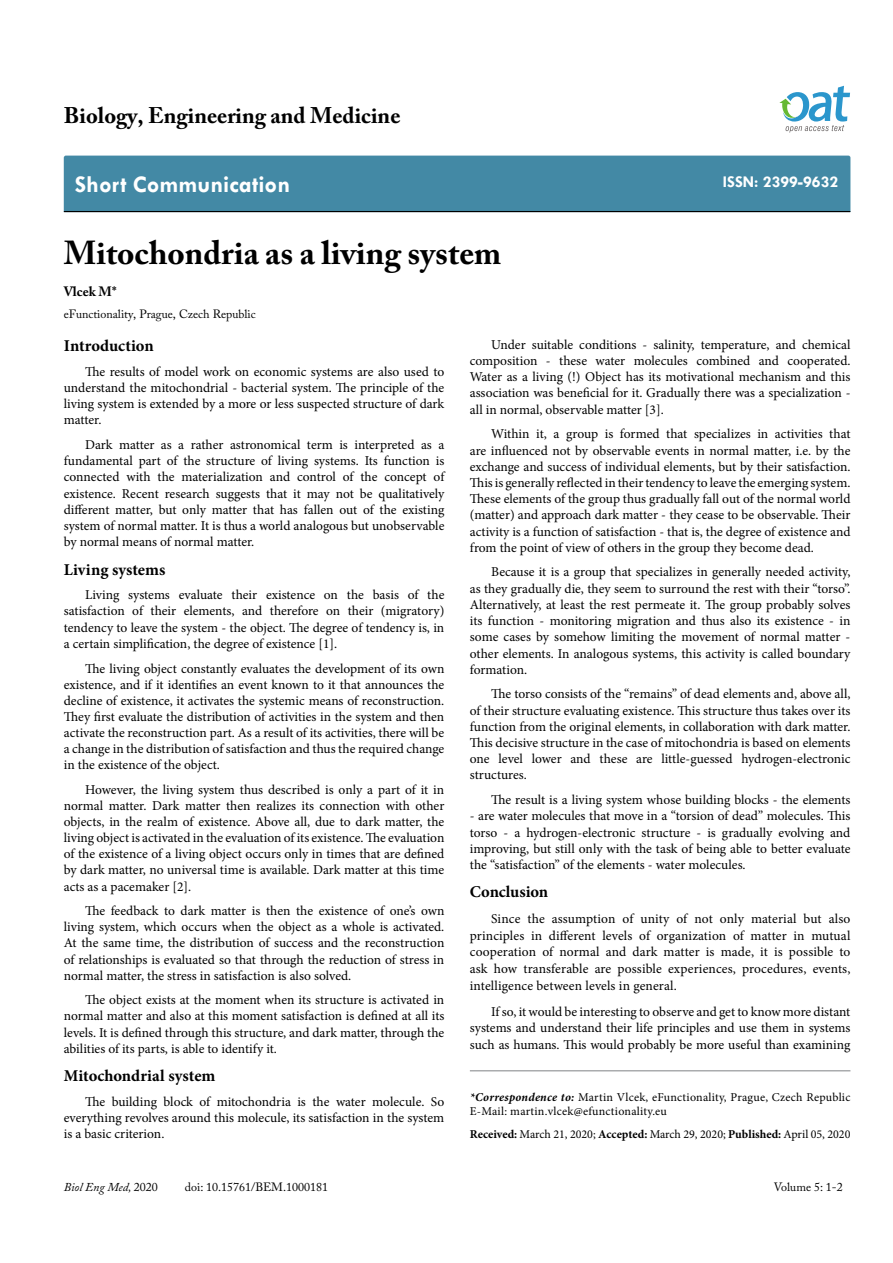
<style>
.page{position:relative;width:893px;height:1263px;background:#fff}
.page>*{position:absolute;margin:0;border:0;box-sizing:border-box;transform-origin:0 0}
.t1{font:700 33px "Adobe Caslon Pro";color:#000}
.t2{font:700 24px "Tw Cen";color:#fff}
.t3{font:700 22.5px "Adobe Caslon Pro";color:#000}
.t4{font:700 16.5px "Minion Pro";color:#000}
.t5{font:700 16.5px "Tw Cen";color:#fff}
.t6{font:13.5px/16.2px "Minion Pro";color:#000;text-align:justify}
.t7{font:700 13.5px "Adobe Caslon Pro";color:#000}
.t8{font:12px/14.4px "Minion Pro";letter-spacing:.015em;color:#000}
.t9{font:12px "Adobe Caslon Pro";color:#000}
.t10{font:italic 12px "Adobe Caslon Pro";color:#000}
.s1{font-weight:700;font-style:italic}
.s2{font-weight:700}
.s3{font-style:normal}
</style>
<div class="page">
<div style="left:64px;top:156px;width:786px;height:55px;background:#4389a5"></div>
<hr style="left:64px;top:211px;width:786px;height:1px;background:#000">
<svg style="left:779px;top:86px;width:71px;height:47px"></svg>
<hr style="left:470px;top:1070px;width:380px;height:1px;background:#808285">
<h3 class="t3" style="left:64px;top:102px;width:338px">Biology, Engineering and Medicine</h3>
<h2 class="t2" style="left:75px;top:170px;width:217px">Short Communication</h2>
<h1 class="t1" style="left:64px;top:233px;width:439px">Mitochondria as a living system</h1>
<p class="t7" style="left:64px;top:283px;width:54px">Vlcek M*</p>
<p class="t9" style="left:64px;top:307px;width:193px">eFunctionality, Prague, Czech Republic</p>
<p class="t5" style="left:723px;top:172px;width:117px">ISSN: 2399-9632</p>
<p class="t4" style="left:64px;top:334px;width:91px">Introduction</p>
<p class="t6" style="left:64px;top:363px;width:382px;text-indent:21px">The results of model work on economic systems are also used to understand the mitochondrial - bacterial system. The principle of the living system is extended by a more or less suspected structure of dark matter.</p>
<p class="t6" style="left:64px;top:437px;width:382px;text-indent:21px">Dark matter as a rather astronomical term is interpreted as a fundamental part of the structure of living systems. Its function is connected with the materialization and control of the concept of existence. Recent research suggests that it may not be qualitatively different matter, but only matter that has fallen out of the existing system of normal matter. It is thus a world analogous but unobservable by normal means of normal matter.</p>
<p class="t4" style="left:64px;top:558px;width:103px">Living systems</p>
<p class="t6" style="left:64px;top:587px;width:382px;text-indent:21px">Living systems evaluate their existence on the basis of the satisfaction of their elements, and therefore on their (migratory) tendency to leave the system - the object. The degree of tendency is, in a certain simplification, the degree of existence [1].</p>
<p class="t6" style="left:64px;top:660px;width:382px;text-indent:21px">The living object constantly evaluates the development of its own existence, and if it identifies an event known to it that announces the decline of existence, it activates the systemic means of reconstruction.<br>They first evaluate the distribution of activities in the system and then activate the reconstruction part. As a result of its activities, there will be a change in the distribution of satisfaction and thus the required change in the existence of the object.</p>
<p class="t6" style="left:64px;top:781px;width:382px;text-indent:21px">However, the living system thus described is only a part of it in normal matter. Dark matter then realizes its connection with other objects, in the realm of existence. Above all, due to dark matter, the living object is activated in the evaluation of its existence. The evaluation of the existence of a living object occurs only in times that are defined by dark matter, no universal time is available. Dark matter at this time acts as a pacemaker [2].</p>
<p class="t6" style="left:64px;top:903px;width:382px;text-indent:21px">The feedback to dark matter is then the existence of one’s own living system, which occurs when the object as a whole is activated.<br>At the same time, the distribution of success and the reconstruction of relationships is evaluated so that through the reduction of stress in normal matter, the stress in satisfaction is also solved.</p>
<p class="t6" style="left:64px;top:992px;width:382px;text-indent:21px">The object exists at the moment when its structure is activated in normal matter and also at this moment satisfaction is defined at all its levels. It is defined through this structure, and dark matter, through the abilities of its parts, is able to identify it.</p>
<p class="t4" style="left:64px;top:1064px;width:153px">Mitochondrial system</p>
<p class="t6" style="left:64px;top:1093px;width:382px;text-indent:21px">The building block of mitochondria is the water molecule. So everything revolves around this molecule, its satisfaction in the system is a basic criterion.</p>
<p class="t6" style="left:470px;top:336px;width:382px;text-indent:21px">Under suitable conditions - salinity, temperature, and chemical composition - these water molecules combined and cooperated.<br>Water as a living (!) Object has its motivational mechanism and this association was beneficial for it. Gradually there was a specialization - all in normal, observable matter [3].</p>
<p class="t6" style="left:470px;top:426px;width:382px;text-indent:21px">Within it, a group is formed that specializes in activities that are influenced not by observable events in normal matter, i.e. by the exchange and success of individual elements, but by their satisfaction.<br>This is generally reflected in their tendency to leave the emerging system.<br>These elements of the group thus gradually fall out of the normal world (matter) and approach dark matter - they cease to be observable. Their activity is a function of satisfaction - that is, the degree of existence and from the point of view of others in the group they become dead.</p>
<p class="t6" style="left:470px;top:564px;width:382px;text-indent:21px">Because it is a group that specializes in generally needed activity, as they gradually die, they seem to surround the rest with their “torso”.<br>Alternatively, at least the rest permeate it. The group probably solves its function - monitoring migration and thus also its existence - in some cases by somehow limiting the movement of normal matter - other elements. In analogous systems, this activity is called boundary formation.</p>
<p class="t6" style="left:470px;top:686px;width:382px;text-indent:21px">The torso consists of the “remains” of dead elements and, above all, of their structure evaluating existence. This structure thus takes over its function from the original elements, in collaboration with dark matter.<br>This decisive structure in the case of mitochondria is based on elements one level lower and these are little-guessed hydrogen-electronic structures.</p>
<p class="t6" style="left:491px;top:792px;width:361px">The result is a living system whose building blocks - the elements</p>
<p class="t6" style="left:470px;top:808px;width:382px">- are water molecules that move in a “torsion of dead” molecules. This torso - a hydrogen-electronic structure - is gradually evolving and improving, but still only with the task of being able to better evaluate the “satisfaction” of the elements - water molecules.</p>
<p class="t4" style="left:470px;top:880px;width:80px">Conclusion</p>
<p class="t6" style="left:470px;top:910px;width:382px;line-height:16.8px;text-indent:21px">Since the assumption of unity of not only material but also principles in different levels of organization of matter in mutual cooperation of normal and dark matter is made, it is possible to ask how transferable are possible experiences, procedures, events, intelligence between levels in general.</p>
<p class="t6" style="left:470px;top:1003px;width:382px;line-height:16.8px;text-indent:21px">If so, it would be interesting to observe and get to know more distant systems and understand their life principles and use them in systems such as humans. This would probably be more useful than examining</p>
<p class="t8" style="left:470px;top:1090px;width:382px"><span class="s1">*Correspondence to:</span> Martin Vlcek, eFunctionality, Prague, Czech Republic<br>E-Mail: martin.vlcek@efunctionality.eu</p>
<p class="t8" style="left:470px;top:1127px;width:382px"><span class="s2">Received:</span> March 21, 2020; <span class="s2">Accepted:</span> March 29, 2020; <span class="s2">Published:</span> April 05, 2020</p>
<p class="t10" style="left:64px;top:1180px;width:96px">Biol Eng Med, <span class="s3">2020</span></p>
<p class="t9" style="left:185px;top:1180px;width:145px">doi: 10.15761/BEM.1000181</p>
<p class="t9" style="left:774px;top:1180px;width:71px">Volume 5: 1-2</p>
</div>
